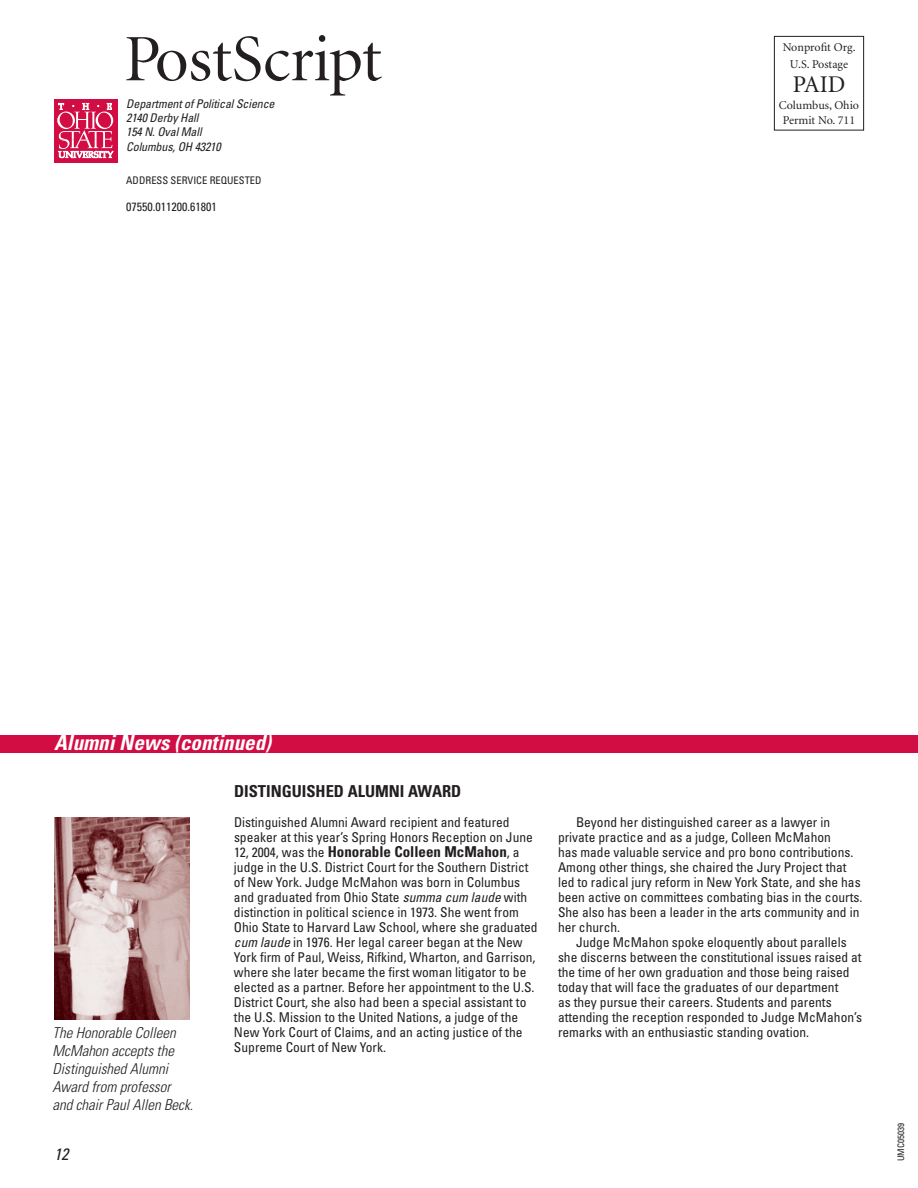
<style>
.page{position:relative;width:918px;height:1188px;background:#fff}
.page>*{position:absolute;margin:0;border:0;box-sizing:border-box;transform-origin:0 0}
.t1{font:66.3px "Minion Display";color:#231f20}
.First_Paragraph{font:24px "Minion";color:#231f20}
.PS_body{font:italic 700 condensed 21px "Univers";color:#fff}
.PS_Faculty_News_subh{font:700 condensed 16.5px "Univers";color:#231f20}
.PS_callout{font:italic condensed 16.5px "Univers";color:#231f20}
.PS_caption{font:italic 300 condensed 15px/18px "Univers";color:#231f20}
.PS_body_univers{font:700 condensed 15px "Univers";color:#231f20}
.PS_body_univers-2{font:condensed 13.5px/15px "Univers";color:#231f20}
.t2{font:italic condensed 12px "Univers";letter-spacing:-.01em;color:#231f20}
.First_Paragraph-2{font:12px "Minion";color:#231f20}
.First_Paragraph-3{font:condensed 12px "Univers";color:#231f20}
.t3{font:condensed 10.5px "Univers";color:#231f20}
.PS_body_univers-3{font:condensed 9px "Univers";color:#231f20}
.s1{font-weight:400;font-size:13.5px}
.s2{font-style:italic}
</style>
<div class="page">
<div style="left:54px;top:99px;width:63px;height:63px;background:#d20d44"></div>
<svg style="left:57px;top:103px;width:56px;height:55px"></svg>
<div style="left:0;top:735px;width:918px;height:18px;background:#d20d44"></div>
<img style="left:54px;top:818px;width:136px;height:202px">
<div style="left:774px;top:36px;width:90px;height:94px;border:1px solid #231f20"></div>
<p class="t1" style="left:124px;top:27px;width:259px">PostScript</p>
<p class="t2" style="left:126px;top:96px;width:150px">Department of Political Science</p>
<p class="t2" style="left:126px;top:110px;width:74px">2140 Derby Hall</p>
<p class="t2" style="left:126px;top:125px;width:77px">154 N. Oval Mall</p>
<p class="t2" style="left:126px;top:139px;width:96px">Columbus, OH 43210</p>
<p class="t3" style="left:126px;top:174px;width:137px">ADDRESS SERVICE REQUESTED</p>
<p class="First_Paragraph-3" style="left:126px;top:200px;width:92px">07550.011200.61801</p>
<p class="First_Paragraph-2" style="left:783px;top:42px;width:74px">Nonprofit Org.</p>
<p class="First_Paragraph-2" style="left:790px;top:58px;width:60px">U.S. Postage</p>
<p class="First_Paragraph" style="left:793px;top:73px;width:54px">PAID</p>
<p class="First_Paragraph-2" style="left:779px;top:99px;width:82px">Columbus, Ohio</p>
<p class="First_Paragraph-2" style="left:783px;top:114px;width:74px">Permit No. 711</p>
<p class="PS_body" style="left:54px;top:730px;width:219px">Alumni News (continued)</p>
<p class="PS_Faculty_News_subh" style="left:234px;top:781px;width:227px">Distinguished Alumni Award</p>
<p class="PS_body_univers-2" style="left:234px;top:814px;width:300px">Distinguished Alumni Award recipient and featured speaker at this year’s Spring Honors Reception on June</p>
<p class="PS_body_univers" style="left:234px;top:842px;width:287px"><span class="s1">12, 2004, was the</span> Honorable Colleen McMahon<span class="s1">, a</span></p>
<p class="PS_body_univers-2" style="left:234px;top:859px;width:305px">judge in the U.S. District Court for the Southern District of New York. Judge McMahon was born in Columbus and graduated from Ohio State <span class="s2">summa cum laude</span> with distinction in political science in 1973. She went from Ohio State to Harvard Law School, where she graduated <span class="s2">cum laude</span> in 1976. Her legal career began at the New York firm of Paul, Weiss, Rifkind, Wharton, and Garrison, where she later became the first woman litigator to be elected as a partner. Before her appointment to the U.S.<br>District Court, she also had been a special assistant to the U.S. Mission to the United Nations, a judge of the New York Court of Claims, and an acting justice of the Supreme Court of New York.</p>
<p class="PS_body_univers-2" style="left:558px;top:814px;width:306px;text-indent:18px">Beyond her distinguished career as a lawyer in private practice and as a judge, Colleen McMahon<br>has made valuable service and pro bono contributions.<br>Among other things, she chaired the Jury Project that led to radical jury reform in New York State, and she has been active on committees combating bias in the courts.<br>She also has been a leader in the arts community and in her church.</p>
<p class="PS_body_univers-2" style="left:558px;top:934px;width:306px;text-indent:18px">Judge McMahon spoke eloquently about parallels she discerns between the constitutional issues raised at the time of her own graduation and those being raised today that will face the graduates of our department<br>as they pursue their careers. Students and parents attending the reception responded to Judge McMahon’s</p>
<p class="PS_caption" style="left:52px;top:1023px;width:125px">The Honorable Colleen</p>
<p class="PS_body_univers-2" style="left:558px;top:1024px;width:253px">remarks with an enthusiastic standing ovation.</p>
<p class="PS_caption" style="left:52px;top:1041px;width:142px">McMahon accepts the<br>Distinguished Alumni<br>Award from professor and chair Paul Allen Beck.</p>
<p class="PS_callout" style="left:54px;top:1144px;width:16px">12</p>
<p class="PS_body_univers-3" style="left:895px;top:1161px;width:39px;rotate:-90deg">UMC05039</p>
</div>
